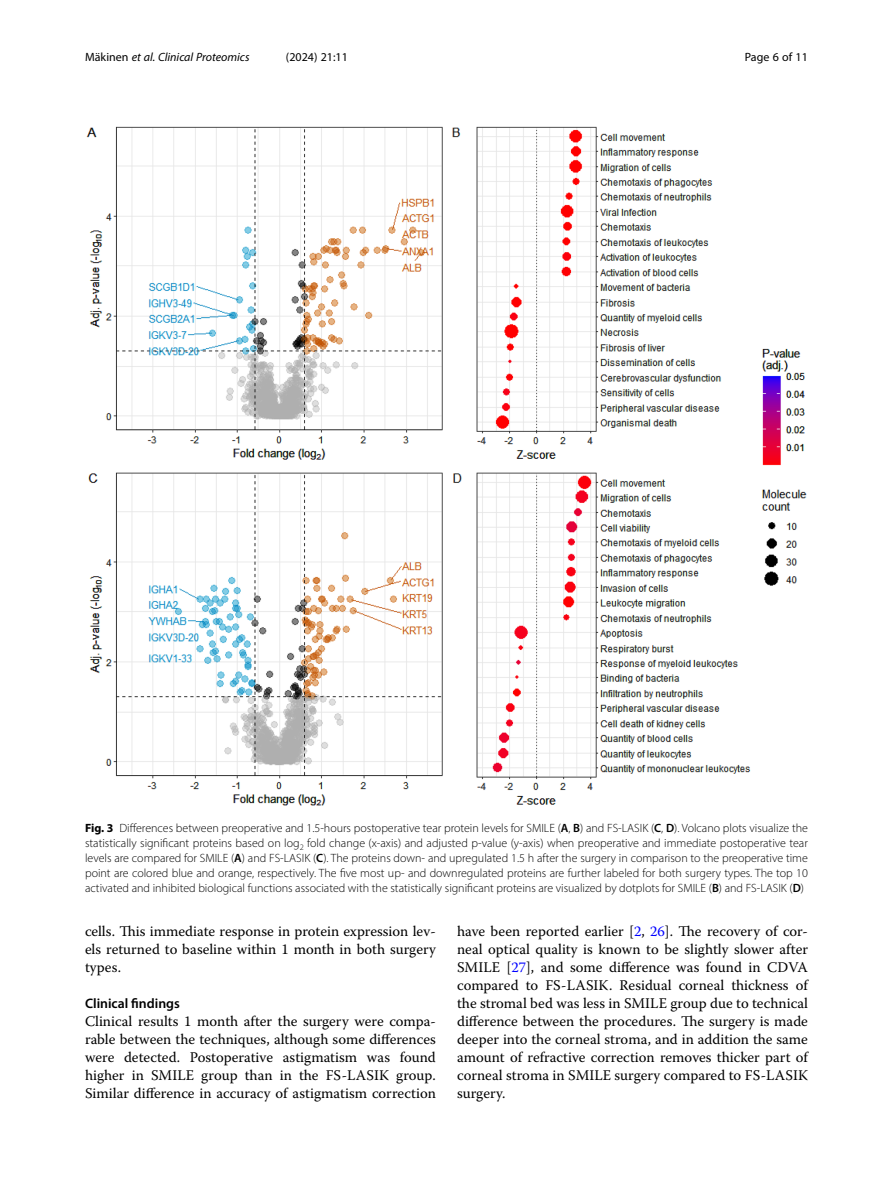
<style>
.page{position:relative;width:893px;height:1191px;background:#fff}
.page>*{position:absolute;margin:0;border:0;box-sizing:border-box;transform-origin:0 0}
.Body_Text{font:14.7px/18px "Warnock Pro";color:#000;text-align:justify}
.Head_2{font:600 13.8px "Myriad Pro";color:#000}
.Figure_Caption{font:300 12px/15px "Myriad Pro";color:#000;text-align:justify}
.t1{font:italic 12px "Myriad Pro";color:#000}
.t2{font:12px "Myriad Pro";color:#000}
.s1{font-style:normal}
.s2{font-weight:700}
.s3{font-weight:600}
.s4{color:#00f}
</style>
<div class="page">
<img style="left:86px;top:126px;width:720px;height:679px">
<p class="t1" style="left:85px;top:50px;width:166px"><span class="s1">Mäkinen</span> et al. Clinical Proteomics</p>
<p class="t2" style="left:286px;top:50px;width:63px">(2024) 21:11</p>
<p class="t2" style="left:745px;top:50px;width:65px">Page 6 of 11</p>
<p class="Figure_Caption" style="left:85px;top:820px;width:724px"><span class="s2">Fig. 3</span> Differences between preoperative and 1.5-hours postoperative tear protein levels for SMILE (<span class="s3">A</span>, <span class="s3">B</span>) and FS-LASIK (<span class="s3">C</span>, <span class="s3">D</span>). Volcano plots visualize the statistically significant proteins based on log<sub>2</sub> fold change (x-axis) and adjusted p-value (y-axis) when preoperative and immediate postoperative tear levels are compared for SMILE (<span class="s3">A</span>) and FS-LASIK (<span class="s3">C</span>). The proteins down- and upregulated 1.5 h after the surgery in comparison to the preoperative time point are colored blue and orange, respectively. The five most up- and downregulated proteins are further labeled for both surgery types. The top 10 activated and inhibited biological functions associated with the statistically significant proteins are visualized by dotplots for SMILE (<span class="s3">B</span>) and FS-LASIK (<span class="s3">D</span>)</p>
<p class="Body_Text" style="left:85px;top:922px;width:352px">cells. This immediate response in protein expression lev&shy;els returned to baseline within 1 month in both surgery types.</p>
<p class="Head_2" style="left:85px;top:995px;width:96px">Clinical findings</p>
<p class="Body_Text" style="left:85px;top:1012px;width:352px">Clinical results 1 month after the surgery were compa&shy;rable between the techniques, although some differences were detected. Postoperative astigmatism was found higher in SMILE group than in the FS-LASIK group.<br>Similar difference in accuracy of astigmatism correction</p>
<p class="Body_Text" style="left:457px;top:922px;width:352px">have been reported earlier [<span class="s4">2</span>, <span class="s4">26</span>]. The recovery of cor&shy;neal optical quality is known to be slightly slower after SMILE [<span class="s4">27</span>], and some difference was found in CDVA compared to FS-LASIK. Residual corneal thickness of the stromal bed was less in SMILE group due to technical difference between the procedures. The surgery is made deeper into the corneal stroma, and in addition the same amount of refractive correction removes thicker part of corneal stroma in SMILE surgery compared to FS-LASIK surgery.</p>
</div>
